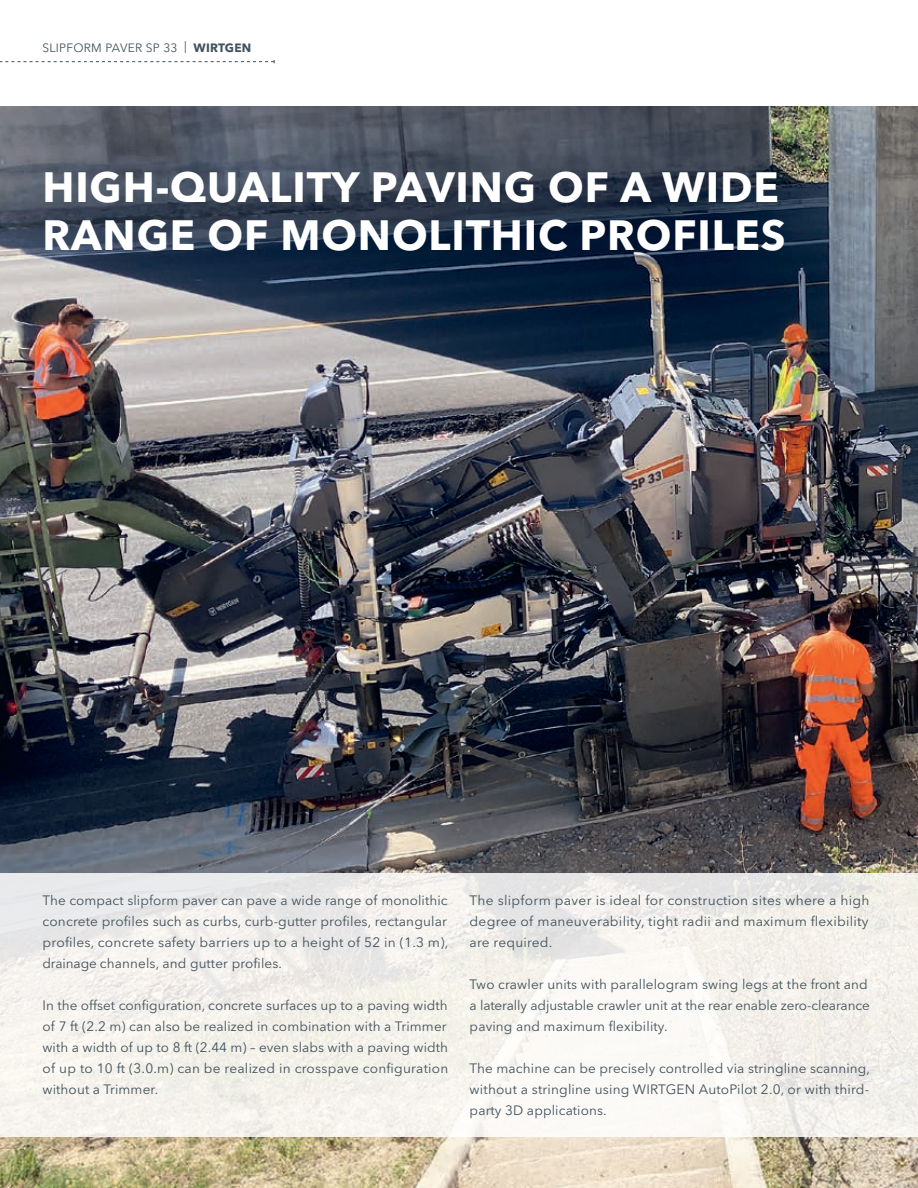
<style>
.page{position:relative;width:918px;height:1188px;background:#fff}
.page>*{position:absolute;margin:0;border:0;box-sizing:border-box;transform-origin:0 0}
.t1{font:700 42px/48px "Avenir Next LT Pro";letter-spacing:.02em;color:#fff}
.t2{font:13.5px/21px "Avenir Next LT Pro";letter-spacing:.01em;color:#41525c;text-align:justify}
.t3{font:12px "Avenir Next LT Pro";letter-spacing:.02em;color:#41525c}
.s1{font-weight:700}
</style>
<div class="page">
<img style="left:0;top:106px;width:918px;height:1082px">
<svg style="left:0;top:60px;width:275px;height:3px"></svg>
<div style="left:0;top:873px;width:918px;height:264px;background:linear-gradient(to bottom,#ecebe9,#f9f6f0)"></div>
<p class="t3" style="left:43px;top:40px;width:210px">SLIPFORM PAVER SP 33 | <span class="s1">WIRTGEN</span></p>
<h1 class="t1" style="left:43px;top:163px;width:745px">HIGH-QUALITY PAVING OF A WIDE<br>RANGE OF MONOLITHIC PROFILES</h1>
<p class="t2" style="left:43px;top:889px;width:407px">The compact slipform paver can pave a wide range of monolithic concrete profiles such as curbs, curb-gutter profiles, rectangular profiles, concrete safety barriers up to a height of 52 in (1.3 m), drainage channels, and gutter profiles.</p>
<p class="t2" style="left:43px;top:994px;width:407px;text-align:left">In the offset configuration, concrete surfaces up to a paving width of 7 ft (2.2 m) can also be realized in combination with a Trimmer with a width of up to 8 ft (2.44 m) – even slabs with a paving width of up to 10 ft (3.0.m) can be realized in crosspave configuration without a Trimmer.</p>
<p class="t2" style="left:470px;top:889px;width:401px">The slipform paver is ideal for construction sites where a high degree of maneuverability, tight radii and maximum flexibility are required.</p>
<p class="t2" style="left:470px;top:973px;width:402px;text-align:left">Two crawler units with parallelogram swing legs at the front and a laterally adjustable crawler unit at the rear enable zero-clearance paving and maximum flexibility.</p>
<p class="t2" style="left:470px;top:1057px;width:402px">The machine can be precisely controlled via stringline scanning, without a stringline using WIRTGEN AutoPilot 2.0, or with third&shy;party 3D applications.</p>
</div>
